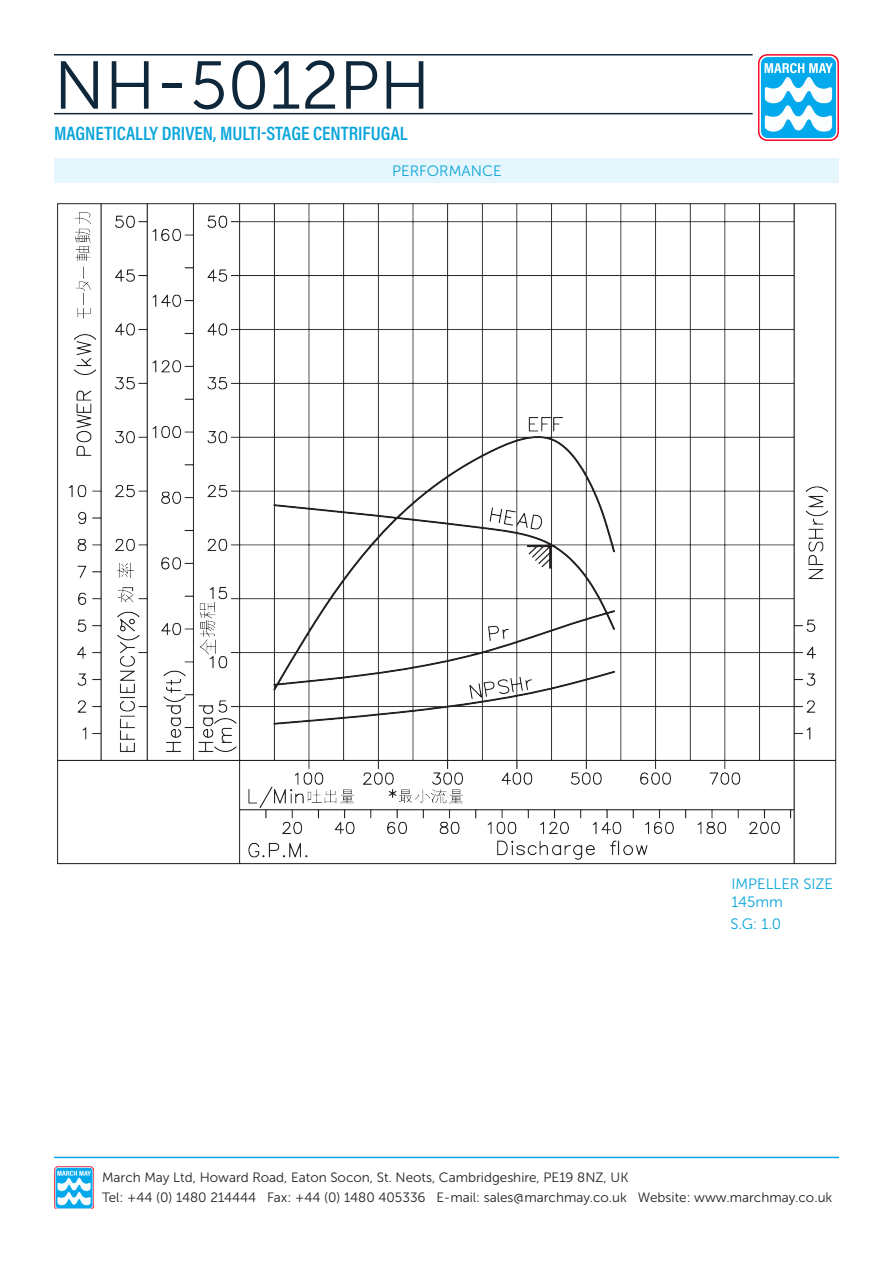
<style>
.page{position:relative;width:893px;height:1263px;background:#fff}
.page>*{position:absolute;margin:0;border:0;box-sizing:border-box;transform-origin:0 0}
.Heading{font:67.5px "Museo Sans 300";color:#0e273a}
.Sub_Heading{font:600 19.5px "Acumin Pro Cond";color:#0aa5da}
.Caption_Large{font:15px "Museo Sans 300";color:#0aa5da}
.Heading_-_Table{font:15px "Museo Sans 300";color:#0aa5da}
.t1{font:13.5px/19.8px "Museo Sans 300";color:#231f20}
</style>
<div class="page">
<img style="left:759px;top:54px;width:80px;height:86px">
<hr style="left:54px;top:54px;width:699px;height:2px;background:#0e273a">
<hr style="left:54px;top:113px;width:699px;height:1px;background:#0e273a">
<img style="left:57px;top:203px;width:780px;height:662px">
<img style="left:54px;top:1166px;width:40px;height:43px">
<hr style="left:54px;top:1157px;width:785px;height:1px;background:#02a9ed">
<div style="left:54px;top:159px;width:785px;height:24px;background:#e6f6fd"></div>
<p class="Heading" style="left:54px;top:49px;width:378px">NH-5012PH</p>
<p class="Sub_Heading" style="left:54px;top:120px;width:355px">MAGNETICALLY DRIVEN, MULTI-STAGE CENTRIFUGAL</p>
<p class="Heading_-_Table" style="left:392px;top:163px;width:111px">PERFORMANCE</p>
<p class="Caption_Large" style="left:731px;top:876px;width:103px">IMPELLER SIZE</p>
<p class="Caption_Large" style="left:731px;top:894px;width:53px">145mm</p>
<p class="Caption_Large" style="left:731px;top:916px;width:52px">S.G: 1.0</p>
<p class="t1" style="left:102px;top:1168px;width:732px">March May Ltd, Howard Road, Eaton Socon, St. Neots, Cambridgeshire, PE19 8NZ, UK<br>Tel: +44 (0) 1480 214444 Fax: +44 (0) 1480 405336 E-mail: sales@marchmay.co.uk Website: www.marchmay.co.uk</p>
</div>
